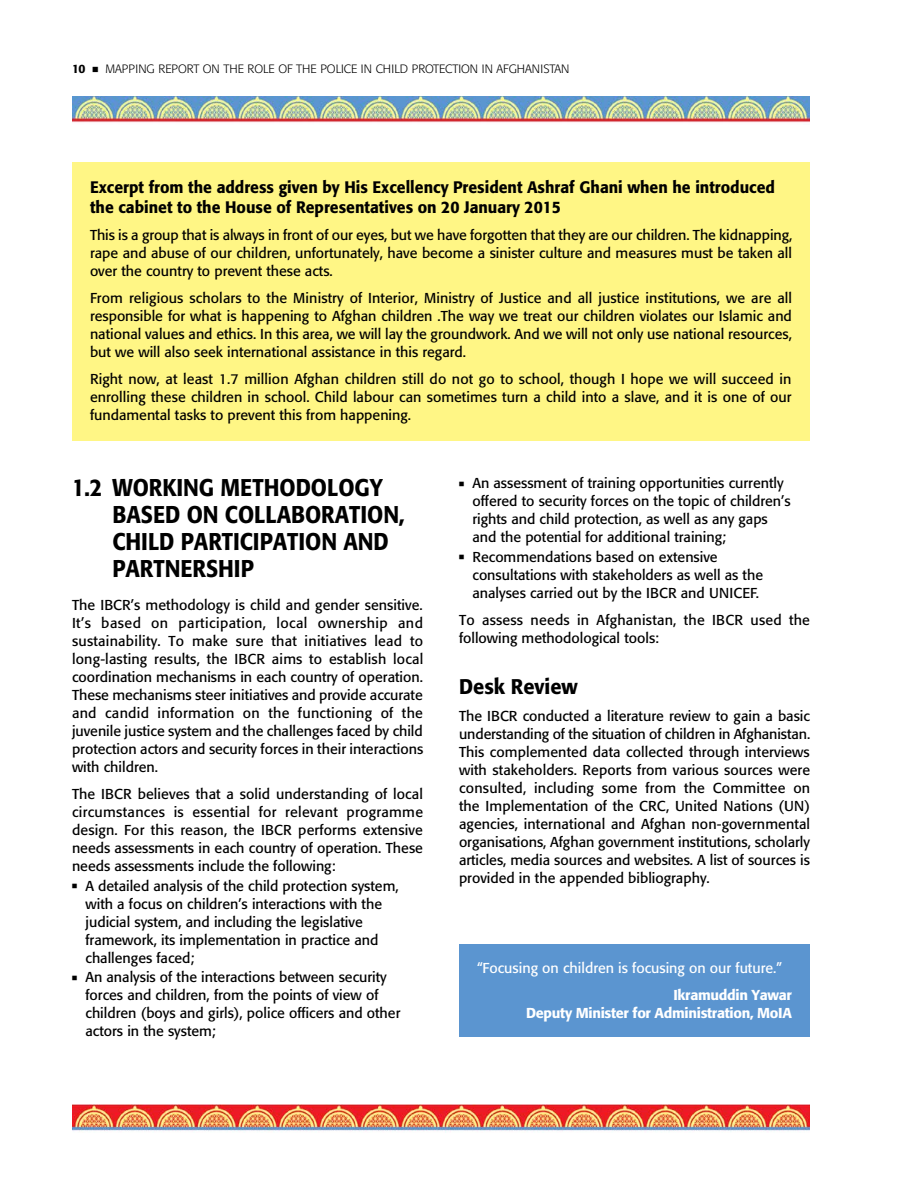
<style>
.page{position:relative;width:918px;height:1188px;background:#fff}
.page>*{position:absolute;margin:0;border:0;box-sizing:border-box;transform-origin:0 0}
.t1{font:500 24px "Formata";color:#000;scale:.9 1}
.t2{font:500 21px "Formata";color:#000;scale:.95 1}
.t3{font:500 16.5px/19.5px "Formata";color:#000;scale:.95 1}
.t4{font:14.25px/18px "Formata";color:#000;text-align:justify}
.t5{font:500 14.25px/18px "Formata";letter-spacing:-.02em;color:#fff;text-align:right}
.t6{font:14.25px "Formata";color:#fff}
.t7{font:300 12px "Formata";color:#000}
.s1{font-weight:500}
.s2{font-family:"Universal Newswith Comm Pi";font-weight:400;font-size:10.5px}
.s3{font-family:"Universal Newswith Comm Pi";font-size:9px}
</style>
<div class="page">
<img style="left:72px;top:1104px;width:738px;height:29px">
<img style="left:72px;top:96px;width:738px;height:27px">
<div style="left:72px;top:162px;width:738px;height:279px;background:#fff685"></div>
<div style="left:459px;top:944px;width:351px;height:93px;background:#5b95d0"></div>
<p class="t7" style="left:72px;top:61px;width:190px"><span class="s1">10</span> <span class="s2">n</span> MAPPING REPORT ON THE ROLE</p>
<p class="t7" style="left:278px;top:61px;width:285px">OF THE POLICE IN CHILD PROTECTION IN AFGHAN ISTAN</p>
<p class="t3" style="left:90px;top:177px;width:723px">Excerpt from the address given by His Excellency President Ashraf Ghani when he introduced the cabinet to the House of Representatives on 20 January 2015</p>
<p class="t4" style="left:90px;top:226px;width:704px">This is a group that is always in front of our eyes, but we have forgotten that they are our children. The kidnapping, rape and abuse of our children, unfortunately, have become a sinister culture and measures must be taken all over the country to prevent these acts.</p>
<p class="t4" style="left:90px;top:289px;width:704px">From religious scholars to the Ministry of Interior, Ministry of Justice and all justice institutions, we are all responsible for what is happening to Afghan children .The way we treat our children violates our Islamic and national values and ethics. In this area, we will lay the groundwork. And we will not only use national resources, but we will also seek international assistance in this regard.</p>
<p class="t4" style="left:90px;top:370px;width:703px">Right now, at least 1.7 million Afghan children still do not go to school, though I hope we will succeed in enrolling these children in school. Child labour can sometimes turn a child into a slave, and it is one of our fundamental tasks to prevent this from happening.</p>
<h1 class="t1" style="left:72px;top:473px;width:131px">1.2 Working</h1>
<h1 class="t1" style="left:221px;top:473px;width:39px">Methodolog</h1>
<h1 class="t1" style="left:370px;top:473px;width:16px">y</h1>
<h1 class="t1" style="left:112px;top:500px;width:32px">Based</h1>
<h1 class="t1" style="left:187px;top:500px;width:73px">on Collaboration</h1>
<h1 class="t1" style="left:399px;top:500px;width:7px">,</h1>
<h1 class="t1" style="left:112px;top:527px;width:29px">Child</h1>
<h1 class="t1" style="left:181px;top:527px;width:29px">Participation</h1>
<h1 class="t1" style="left:343px;top:527px;width:18px">and</h1>
<h1 class="t1" style="left:112px;top:554px;width:30px">Partnership</h1>
<p class="t4" style="left:72px;top:596px;width:353px">The IBCR’s methodology is child and gender sensitive.<br>It’s based on participation, local ownership and sustainability. To make sure that initiatives lead to long-lasting results, the IBCR aims to establish local coordination mechanisms in each country of operation.<br>These mechanisms steer initiatives and provide accurate and candid information on the functioning of the juvenile justice system and the challenges faced by child protection actors and security forces in their interactions with children.</p>
<p class="t4" style="left:72px;top:785px;width:353px">The IBCR believes that a solid understanding of local circumstances is essential for relevant programme design. For this reason, the IBCR performs extensive needs assessments in each country of operation. These needs assessments include the following:</p>
<p class="t4" style="left:85px;top:876px;width:315px;text-align:left;text-indent:-13px"><span class="s3">n</span> A detailed analysis of the child protection system, with a focus on children’s interactions with the judicial system, and including the legislative framework, its implementation in practice and challenges faced;</p>
<p class="t4" style="left:85px;top:968px;width:316px;text-align:left;text-indent:-13px"><span class="s3">n</span> An analysis of the interactions between security forces and children, from the points of view of children (boys and girls), police officers and other actors in the system;</p>
<p class="t4" style="left:472px;top:474px;width:320px;text-align:left;text-indent:-13px"><span class="s3">n</span> An assessment of training opportunities currently offered to security forces on the topic of children’s rights and child protection, as well as any gaps and the potential for additional training;</p>
<p class="t4" style="left:472px;top:548px;width:292px;text-align:left;text-indent:-13px"><span class="s3">n</span> Recommendations based on extensive consultations with stakeholders as well as the analyses carried out by the I BCR and UNICEF.</p>
<p class="t4" style="left:459px;top:611px;width:353px">To assess needs in Afghanistan, the IBCR used the following methodological tools:</p>
<h2 class="t2" style="left:459px;top:673px;width:127px">Desk Review</h2>
<p class="t4" style="left:459px;top:707px;width:353px">The IBCR conducted a literature review to gain a basic understanding of the situation of children in Afghanistan.<br>This complemented data collected through interviews with stakeholders. Reports from various sources were consulted, including some from the Committee on the Implementation of the CRC, United Nations (UN) agencies, international and Afghan non-governmental organisations, Afghan government institutions, scholarly articles, media sources and websites. A list of sources is provided in the appended bibliography.</p>
<p class="t6" style="left:477px;top:960px;width:307px">“Focusing on children is focusing on our future.”</p>
<p class="t5" style="left:526px;top:986px;width:267px">Ikramuddin Yawar<br>Deputy Minister for Administration, MoIA</p>
</div>
